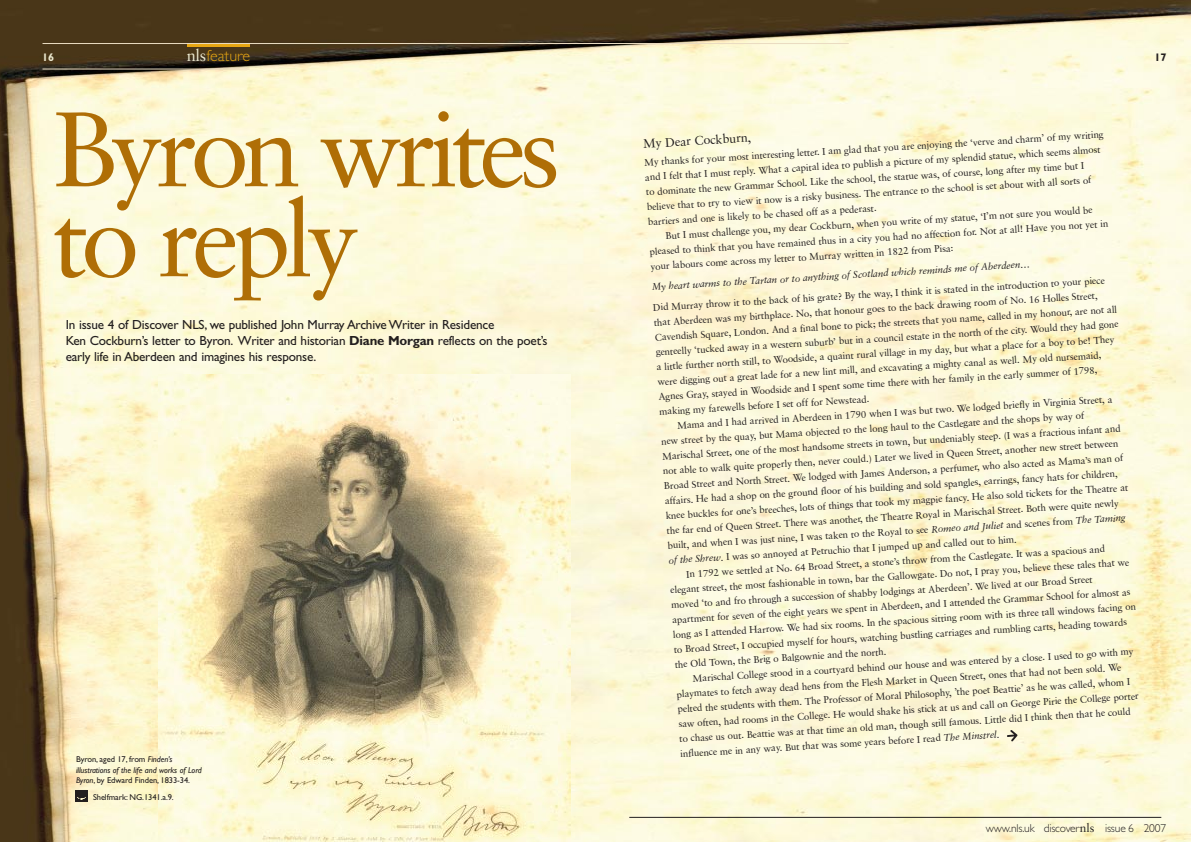
<style>
.page{position:relative;width:1191px;height:842px;background:#fff}
.page>*{position:absolute;margin:0;border:0;box-sizing:border-box;transform-origin:0 0}
.t1{font:106px/90px "Sabon";letter-spacing:-.065em;color:#af6e06}
.t2{font:300 16px "Gill Sans";color:#e7a612}
.t3{font:13.2px/16px "Gill Sans";letter-spacing:-.015em;color:#231f1f}
.t4{font:12.5px "Sabon";color:#231f1f}
.t5{font:300 11.5px "Gill Sans";letter-spacing:-.015em;color:#231f1f}
.t6{font:700 11px "Gill Sans";color:#ebe8cf}
.t7{font:700 11px "Gill Sans";color:#231f1f}
.t8{font:9.7px/14.9px "Sabon";color:#231f1f}
.t9{font:italic 9.7px "Sabon";color:#231f1f}
.t10{font:italic 8.5px/10.5px "Gill Sans";letter-spacing:-.01em;color:#231f1f}
.t11{font:8.5px "Gill Sans";letter-spacing:-.01em;color:#231f1f}
.s1{font-family:"Sabon";font-weight:400;font-size:16.5px;color:#ebe8cf}
.s2{font-weight:700}
.s3{font-style:normal}
.s4{font-style:italic}
.s5{font-family:"Sabon";font-weight:400;font-size:12px}
</style>
<div class="page">
<img style="left:0;top:0;width:1191px;height:842px">
<hr style="left:43px;top:69px;width:206px;height:1px;background:#eadcc2">
<hr style="left:187px;top:44px;width:62px;height:3px;background:#e7a612">
<hr style="left:43px;top:43px;width:806px;height:1px;background:#eadcc2">
<svg style="left:1007px;top:730px;width:11px;height:12px"></svg>
<img style="left:159px;top:374px;width:411px;height:468px">
<hr style="left:629px;top:817px;width:532px;height:1px;background:#231f1f">
<svg style="left:76px;top:790px;width:11px;height:12px"></svg>
<p class="t6" style="left:42px;top:53px;width:14px">16</p>
<h2 class="t2" style="left:187px;top:50px;width:65px"><span class="s1">nls</span>feature</h2>
<p class="t7" style="left:1155px;top:53px;width:14px">17</p>
<h1 class="t1" style="left:53px;top:113px;width:510px">Byron writes to reply</h1>
<h3 class="t3" style="left:66px;top:318px;width:483px">In issue 4 of Discover NLS, we published John Murray Archive Writer in Residence<br>Ken Cockburn’s letter to Byron. Writer and historian <span class="s2">Diane Morgan</span> reflects on the poet’s early life in Aberdeen and imagines his response.</h3>
<p class="t10" style="left:76px;top:755px;width:127px"><span class="s3">Byron, aged 17, from</span> Finden’s illustrations of the life and works of Lord<br>Byron<span class="s3">, by Edward Finden, 1833-34.</span></p>
<p class="t11" style="left:93px;top:794px;width:82px">Shelfmark: NG.1341.a.9.</p>
<p class="t8" style="left:644px;top:154px;width:462px;rotate:-3deg">My thanks for your most interesting letter. I am glad that you are enjoying the ‘verve and charm’ of my writing and I felt that I must reply. What a capital idea to publish a picture of my splendid statue, which seems almost to dominate the new Grammar School. Like the school, the statue was, of course, long after my time but I believe that to try to view it now is a risky business. The entrance to the school is set about with all sorts of</p>
<p class="t4" style="left:643px;top:138px;width:110px;rotate:-3deg">My Dear Cockburn,</p>
<p class="t8" style="left:665px;top:214px;width:429px;line-height:13.8px;text-indent:-17px;rotate:-3deg">barriers and one is likely to be chased off as a pederast.<br>But I must challenge you, my dear Cockburn, when you write of my statue, ‘I’m not sure you would be</p>
<p class="t8" style="left:649px;top:243px;width:461px;line-height:15.6px;rotate:-3deg">pleased to think that you have remained thus in a city you had no affection for. Not at all! Have you not yet in your labours come across my letter to Murray written in 1822 from Pisa:</p>
<p class="t9" style="left:652px;top:281px;width:380px;rotate:-3deg">My heart warms to the Tartan or to anything of Scotland which reminds me of Aberdeen…</p>
<p class="t8" style="left:653px;top:299px;width:465px;rotate:-3deg">Did Murray throw it to the back of his grate? By the way, I think it is stated in the introduction to your piece that Aberdeen was my birthplace. No, that honour goes to the back drawing room of No. 16 Holles Street, Cavendish Square, London. And a final bone to pick; the streets that you name, called in my honour, are not all genteelly ‘tucked away in a western suburb’ but in a council estate in the north of the city. Would they had gone a little further north still, to Woodside, a quaint rural village in my day, but what a place for a boy to be! They were digging out a great lade for a new lint mill, and excavating a mighty canal as well. My old nursemaid, Agnes Gray, stayed in Woodside and I spent some time there with her family in the early summer of 1798,</p>
<p class="t8" style="left:676px;top:404px;width:437px;line-height:13.6px;text-indent:-17px;rotate:-3deg">making my farewells before I set off for Newstead.<br>Mama and I had arrived in Aberdeen in 1790 when I was but two. We lodged briefly in Virginia Street, a</p>
<p class="t8" style="left:661px;top:433px;width:465px;rotate:-3deg">new street by the quay, but Mama objected to the long haul to the Castlegate and the shops by way of Marischal Street, one of the most handsome streets in town, but undeniably steep. (I was a fractious infant and not able to walk quite properly then, never could.) Later we lived in Queen Street, another new street between Broad Street and North Street. We lodged with James Anderson, a perfumer, who also acted as Mama’s man of affairs. He had a shop on the ground floor of his building and sold spangles, earrings, fancy hats for children, knee buckles for one’s breeches, lots of things that took my magpie fancy. He also sold tickets for the Theatre at the far end of Queen Street. There was another, the Theatre Royal in Marischal Street. Both were quite newly built, and when I was just nine, I was taken to the Royal to see <span class="s4">Romeo and Juli</span><sup>et</sup> and scenes from <sup>The</sup> <sup>Taming</sup></p>
<p class="t8" style="left:668px;top:552px;width:350px;rotate:-3deg"><span class="s4">of the Shrew</span>. I was so annoyed at Petruchio that I jumped up and called out to him.</p>
<p class="t8" style="left:686px;top:566px;width:421px;rotate:-3deg">In 1792 we settled at No. 64 Broad Street, a stone’s throw from the Castlegate. It was a spacious and</p>
<p class="t8" style="left:670px;top:581px;width:461px;rotate:-3deg">elegant street, the most fashionable in town, bar the Gallowgate. Do not, I pray you, believe these tales that we</p>
<p class="t8" style="left:671px;top:596px;width:424px;rotate:-3deg">moved ‘to and fro through a succession of shabby lodgings at Aberdeen’. We lived at our Broad Street</p>
<p class="t8" style="left:672px;top:611px;width:461px;rotate:-3deg">apartment for seven of the eight years we spent in Aberdeen, and I attended the Grammar School for almost as</p>
<p class="t8" style="left:673px;top:626px;width:465px;rotate:-3deg">long as I attended Harrow. We had six rooms. In the spacious sitting room with its three tall windows facing on</p>
<p class="t8" style="left:674px;top:641px;width:455px;rotate:-3deg">to Broad Street, I occupied myself for hours, watching bustling carriages and rumbling carts, heading towards</p>
<p class="t8" style="left:692px;top:656px;width:443px;line-height:13.9px;text-indent:-17px;rotate:-3deg">the Old Town, the Brig o Balgownie and the north.<br>Marischal College stood in a courtyard behind our house and was entered by a close. I used to go with my</p>
<p class="t8" style="left:676px;top:686px;width:463px;rotate:-3deg">playmates to fetch away dead hens from the Flesh Market in Queen Street, ones that had not been sold. We pelted the students with them. The Professor of Moral Philosophy, ’the poet Beattie’ as he was called, whom I saw often, had rooms in the College. He would shake his stick at us and call on George Pirie the College porter to chase us out. Beattie was at that time an old man, though still famous. Little did I think then that he could influence me in any way. But that was some years before I read <span class="s4">The Min</span><sup>strel</sup>.</p>
<p class="t5" style="left:986px;top:824px;width:182px">www.nls.uk discover<span class="s5">nls</span> issue 6 2007</p>
</div>
